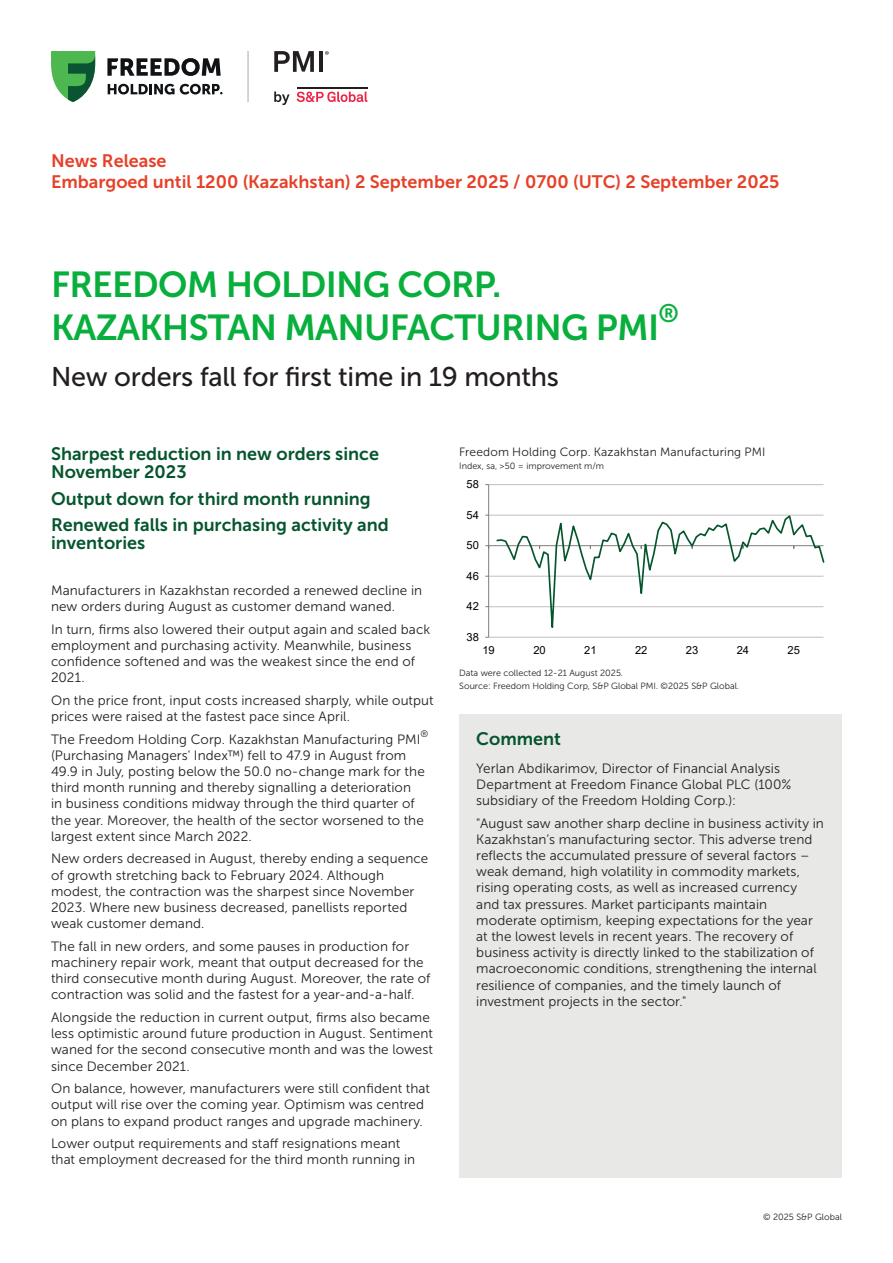
<style>
.page{position:relative;width:893px;height:1263px;background:#fff}
.page>*{position:absolute;margin:0;border:0;box-sizing:border-box;transform-origin:0 0}
.t1{font:36px/43.2px "Museo Sans 700";letter-spacing:-.02em;color:#08af3c}
.Headline{font:27px "Museo Sans 500";letter-spacing:-.01em;color:#231f20}
.t2{font:25.35px "Museo Sans 700";color:#08af3c}
.Intro{font:18px/18px "Museo Sans 700";color:#05552d}
.Embargo{font:18px "Museo Sans 700";color:#e64128}
.Subheader{font:18px "Museo Sans 700";color:#05552d}
.Body_copy{font:13.5px/16.2px "Museo Sans 300";letter-spacing:.005em;color:#231f20}
.t3{font:12px "Museo Sans 300";letter-spacing:.01em;color:#231f20}
.t4{font:11.1px "Arial";color:#000}
.Body_copy-2{font:9.45px "Museo Sans 300";color:#231f20}
.t5{font:9px "Museo Sans 300";color:#231f20}
</style>
<div class="page">
<svg style="left:274px;top:92px;width:15px;height:13px"></svg>
<svg style="left:297px;top:91px;width:70px;height:11px"></svg>
<hr style="left:297px;top:87px;width:70px;height:2px;background:#231f20">
<svg style="left:274px;top:51px;width:40px;height:21px"></svg>
<hr style="left:319px;top:51px;width:4px;height:21px;background:#231f20">
<svg style="left:325px;top:51px;width:4px;height:4px"></svg>
<hr style="left:248px;top:51px;width:1px;height:51px;background:#a8a9ad">
<svg style="left:107px;top:58px;width:114px;height:18px"></svg>
<svg style="left:108px;top:83px;width:115px;height:12px"></svg>
<svg style="left:51px;top:51px;width:44px;height:51px"></svg>
<hr style="left:489px;top:637px;width:334px;height:1px;background:#bfbfbf">
<hr style="left:489px;top:606px;width:334px;height:1px;background:#bfbfbf">
<hr style="left:489px;top:576px;width:334px;height:1px;background:#bfbfbf">
<hr style="left:489px;top:515px;width:334px;height:1px;background:#bfbfbf">
<hr style="left:489px;top:484px;width:334px;height:1px;background:#bfbfbf">
<hr style="left:488px;top:485px;width:1px;height:152px;background:#7f7f7f">
<hr style="left:489px;top:545px;width:334px;height:1px;background:#7f7f7f">
<svg style="left:495px;top:514px;width:329px;height:124px"></svg>
<div style="left:459px;top:715px;width:383px;height:39px;background:#e8e8e6"></div>
<div style="left:459px;top:754px;width:383px;height:424px;background:#e8e8e6"></div>
<p class="Embargo" style="left:51px;top:150px;width:117px">News Release</p>
<p class="Embargo" style="left:51px;top:172px;width:730px">Embargoed until 1200 (Kazakhstan) 2 September 2025 / 0700 (UTC) 2 September 2025</p>
<p class="t1" style="left:51px;top:263px;width:610px">FREEDOM HOLDING CORP.<br>KAZAKHSTAN MANUFACTURING PMI</p>
<p class="t2" style="left:658px;top:299px;width:22px">®</p>
<p class="Headline" style="left:51px;top:362px;width:509px">New orders fall for first time in 19 months</p>
<p class="Intro" style="left:51px;top:445px;width:330px">Sharpest reduction in new orders since<br>November 2023</p>
<p class="Intro" style="left:51px;top:490px;width:321px">Output down for third month running</p>
<p class="Intro" style="left:51px;top:516px;width:339px">Renewed falls in purchasing activity and inventories</p>
<p class="Body_copy" style="left:51px;top:582px;width:373px">Manufacturers in Kazakhstan recorded a renewed decline in new orders during August as customer demand waned.</p>
<p class="Body_copy" style="left:51px;top:621px;width:381px">In turn, firms also lowered their output again and scaled back employment and purchasing activity. Meanwhile, business confidence softened and was the weakest since the end of 2021.</p>
<p class="Body_copy" style="left:51px;top:692px;width:384px">On the price front, input costs increased sharply, while output prices were raised at the fastest pace since April.</p>
<p class="Body_copy" style="left:51px;top:731px;width:371px">The Freedom Holding Corp. Kazakhstan Manufacturing PMI</p>
<p class="Body_copy-2" style="left:420px;top:728px;width:9px">®</p>
<p class="Body_copy" style="left:51px;top:747px;width:375px">(Purchasing Managers' Index™) fell to 47.9 in August from 49.9 in July, posting below the 50.0 no-change mark for the third month running and thereby signalling a deterioration in business conditions midway through the third quarter of the year. Moreover, the health of the sector worsened to the largest extent since March 2022.</p>
<p class="Body_copy" style="left:51px;top:851px;width:379px">New orders decreased in August, thereby ending a sequence of growth stretching back to February 2024. Although modest, the contraction was the sharpest since November 2023. Where new business decreased, panellists reported weak customer demand.</p>
<p class="Body_copy" style="left:51px;top:938px;width:381px">The fall in new orders, and some pauses in production for machinery repair work, meant that output decreased for the third consecutive month during August. Moreover, the rate of contraction was solid and the fastest for a year-and-a-half.</p>
<p class="Body_copy" style="left:51px;top:1009px;width:384px">Alongside the reduction in current output, firms also became less optimistic around future production in August. Sentiment waned for the second consecutive month and was the lowest since December 2021.</p>
<p class="Body_copy" style="left:51px;top:1080px;width:380px">On balance, however, manufacturers were still confident that output will rise over the coming year. Optimism was centred on plans to expand product ranges and upgrade machinery.</p>
<p class="Body_copy" style="left:51px;top:1135px;width:366px">Lower output requirements and staff resignations meant that employment decreased for the third month running in</p>
<p class="t3" style="left:459px;top:445px;width:308px">Freedom Holding Corp. Kazakhstan Manufacturing PMI</p>
<p class="t5" style="left:459px;top:461px;width:146px">Index, sa, &gt;50 = improvement m/m</p>
<p class="t4" style="left:467px;top:477px;width:14px">58</p>
<p class="t4" style="left:467px;top:507px;width:14px">54</p>
<p class="t4" style="left:467px;top:538px;width:14px">50</p>
<p class="t4" style="left:467px;top:568px;width:14px">46</p>
<p class="t4" style="left:467px;top:599px;width:14px">42</p>
<p class="t4" style="left:467px;top:629px;width:14px">38</p>
<p class="t4" style="left:482px;top:642px;width:14px">19</p>
<p class="t4" style="left:533px;top:642px;width:14px">20</p>
<p class="t4" style="left:584px;top:642px;width:14px">21</p>
<p class="t4" style="left:635px;top:642px;width:14px">22</p>
<p class="t4" style="left:686px;top:642px;width:14px">23</p>
<p class="t4" style="left:737px;top:642px;width:14px">24</p>
<p class="t4" style="left:788px;top:642px;width:14px">25</p>
<p class="t5" style="left:459px;top:681px;width:281px">Source: Freedom Holding Corp, S&amp;P Global PMI. ©2025 S&amp;P Global.</p>
<p class="t5" style="left:459px;top:668px;width:165px">Data were collected 12-21 August 2025.</p>
<p class="Subheader" style="left:476px;top:729px;width:86px">Comment</p>
<p class="Body_copy" style="left:476px;top:760px;width:317px">Yerlan Abdikarimov, Director of Financial Analysis<br>Department at Freedom Finance Global PLC (100% subsidiary of the Freedom Holding Corp.):</p>
<p class="Body_copy" style="left:476px;top:815px;width:349px">"August saw another sharp decline in business activity in Kazakhstan’s manufacturing sector. This adverse trend reflects the accumulated pressure of several factors – weak demand, high volatility in commodity markets, rising operating costs, as well as increased currency<br>and tax pressures. Market participants maintain moderate optimism, keeping expectations for the year at the lowest levels in recent years. The recovery of business activity is directly linked to the stabilization of macroeconomic conditions, strengthening the internal resilience of companies, and the timely launch of investment projects in the sector."</p>
<p class="t5" style="left:763px;top:1212px;width:80px">© 2025 S&amp;P Global</p>
</div>
